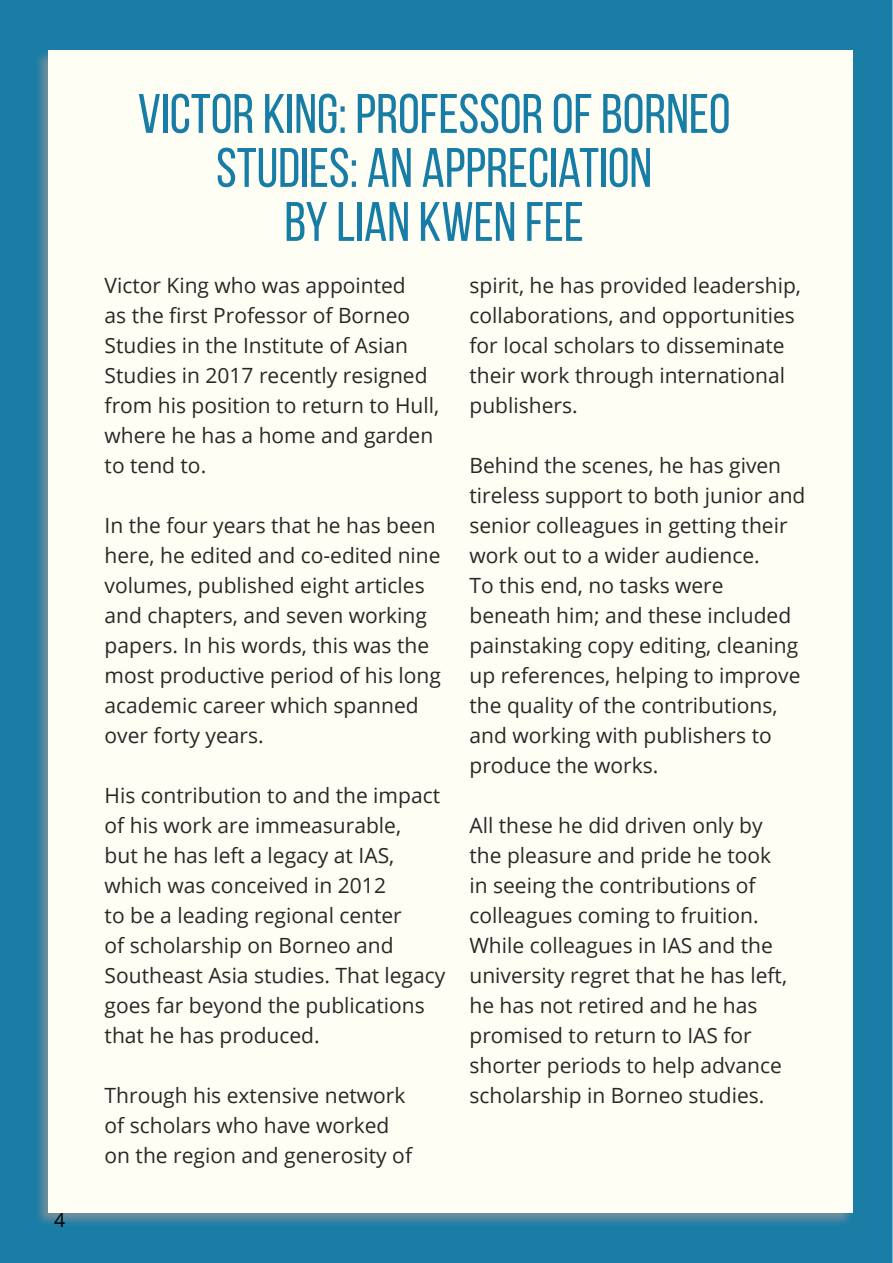
<style>
.page{position:relative;width:893px;height:1263px;background:#fff}
.page>*{position:absolute;margin:0;border:0;box-sizing:border-box;transform-origin:0 0}
.t1{font:55.5px/54px "Bebas Neue";color:#177da6;text-align:center}
.t2{font:21px/30px "Open Sans";color:#292829}
.t3{font:19.5px "Open Sans";color:#000}
</style>
<div class="page">
<div style="left:0;top:0;width:892px;height:1263px;background:#197da6"></div>
<div style="left:34px;top:49px;width:820px;height:1179px;background:#939598;opacity:.75"></div>
<div style="left:48px;top:50px;width:804px;height:1162px;background:#fffef4"></div>
<p class="t3" style="left:54px;top:1206px;width:13px">4</p>
<h1 class="t1" style="left:138px;top:86px;width:594px">VICTOR KING: PROFESSOR OF BORNEO<br>STUDIES: AN APPRECIATION<br>BY LIAN KWEN FEE</h1>
<p class="t2" style="left:105px;top:270px;width:336px">Victor King who was appointed<br>as the first Professor of Borneo<br>Studies in the Institute of Asian<br>Studies in 2017 recently resigned from his position to return to Hull, where he has a home and garden to tend to.</p>
<p class="t2" style="left:469px;top:270px;width:333px">spirit, he has provided leadership, collaborations, and opportunities for local scholars to disseminate their work through international publishers.</p>
<p class="t2" style="left:469px;top:450px;width:337px">Behind the scenes, he has given tireless support to both junior and senior colleagues in getting their work out to a wider audience.<br>To this end, no tasks were beneath him; and these included painstaking copy editing, cleaning up references, helping to improve the quality of the contributions, and working with publishers to produce the works.</p>
<p class="t2" style="left:469px;top:810px;width:319px">All these he did driven only by the pleasure and pride he took in seeing the contributions of colleagues coming to fruition.<br>While colleagues in IAS and the university regret that he has left, he has not retired and he has promised to return to IAS for shorter periods to help advance scholarship in Borneo studies.</p>
<p class="t2" style="left:105px;top:510px;width:338px">In the four years that he has been here, he edited and co-edited nine volumes, published eight articles and chapters, and seven working papers. In his words, this was the most productive period of his long academic career which spanned over forty years.</p>
<p class="t2" style="left:105px;top:780px;width:342px">His contribution to and the impact of his work are immeasurable,<br>but he has left a legacy at IAS, which was conceived in 2012<br>to be a leading regional center<br>of scholarship on Borneo and<br>Southeast Asia studies. That legacy goes far beyond the publications that he has produced.</p>
<p class="t2" style="left:105px;top:1080px;width:309px">Through his extensive network of scholars who have worked on the region and generosity of</p>
</div>
